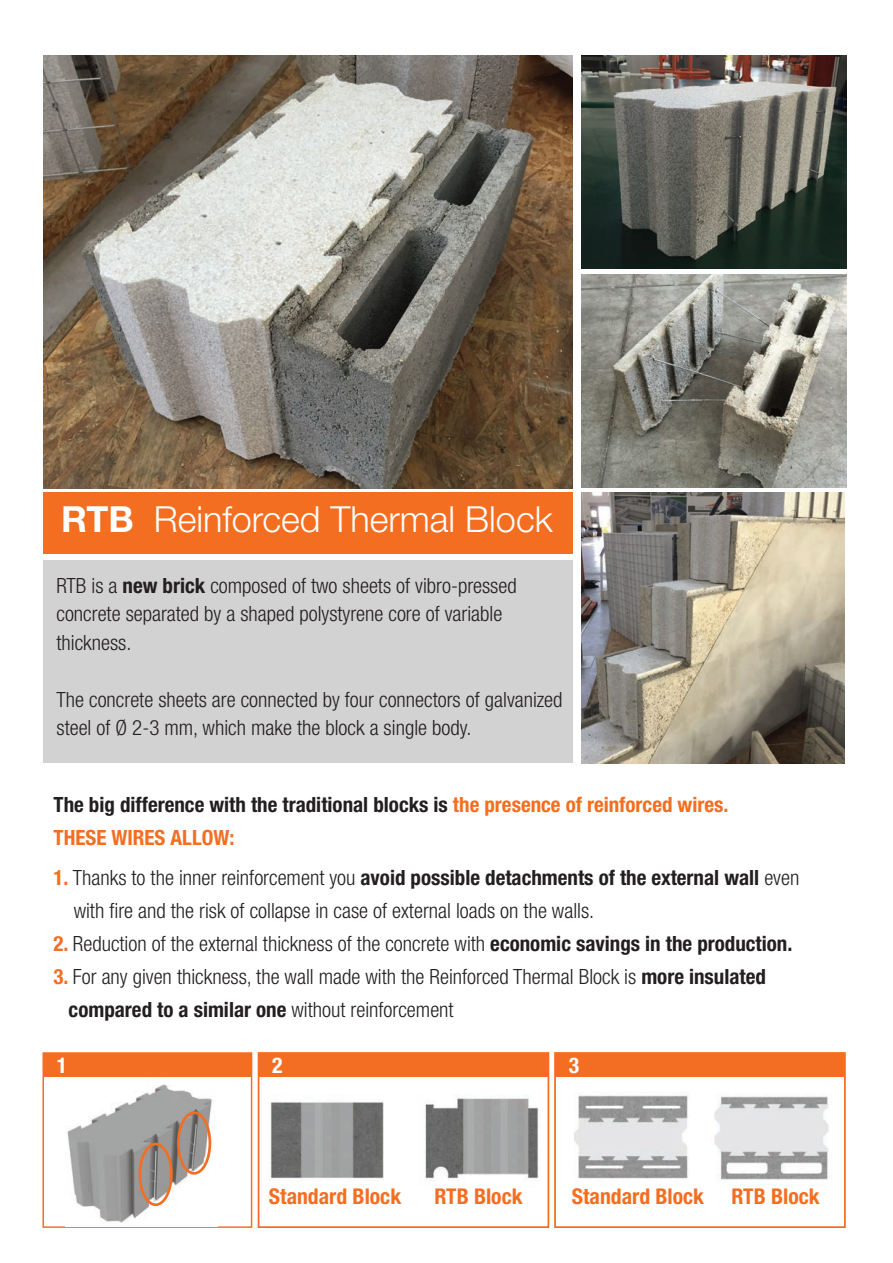
<style>
.page{position:relative;width:893px;height:1263px;background:#fff}
.page>*{position:absolute;margin:0;border:0;box-sizing:border-box;transform-origin:0 0}
.t1{font:300 36px "Helvetica Neue LT Std";color:#fff}
.t2{font:700 condensed 21.75px "Helvetica Neue LT Std";color:#f36e21}
.t3{font:700 condensed 21.75px "Helvetica Neue LT Std";color:#fff}
.t4{font:300 condensed 21px/28.5px "Helvetica Neue LT Std";color:#231f20}
.t5{font:700 condensed 21px/33px "Helvetica Neue LT Std";color:#f36e21}
.s1{font-weight:700}
.s2{color:#231f20}
.s3{font-weight:700;color:#f36e21}
</style>
<div class="page">
<img style="left:581px;top:56px;width:265px;height:212px">
<img style="left:581px;top:492px;width:264px;height:271px">
<img style="left:581px;top:274px;width:265px;height:214px">
<div style="left:43px;top:492px;width:530px;height:62px;background:#f36e21"></div>
<div style="left:43px;top:560px;width:530px;height:203px;background:#d3d2d2"></div>
<img style="left:43px;top:56px;width:530px;height:432px">
<img style="left:714px;top:1096px;width:115px;height:84px">
<img style="left:270px;top:1094px;width:269px;height:87px">
<img style="left:574px;top:1095px;width:115px;height:84px">
<div style="left:43px;top:1052px;width:209px;height:176px;border:1px solid #f36e23"></div>
<div style="left:258px;top:1052px;width:291px;height:176px;border:2px solid #f36e23"></div>
<div style="left:554px;top:1052px;width:292px;height:176px;border:2px solid #f36e23"></div>
<img style="left:67px;top:1084px;width:146px;height:139px">
<div style="left:177px;top:1111px;width:34px;height:64px;border:3px solid #f36e23;border-radius:50%"></div>
<div style="left:139px;top:1143px;width:34px;height:63px;border:3px solid #f36e23;border-radius:50%"></div>
<div style="left:43px;top:1053px;width:209px;height:23px;background:#f36e23"></div>
<div style="left:259px;top:1053px;width:289px;height:23px;background:#f36e23"></div>
<div style="left:555px;top:1053px;width:290px;height:23px;background:#f36e23"></div>
<h1 class="t1" style="left:61px;top:498px;width:493px"><span class="s1">RTB</span> Reinforced Thermal Block</h1>
<p class="t4" style="left:56px;top:573px;width:462px">RTB is a <span class="s1">new brick</span> composed of two sheets of vibro-pressed concrete separated by a shaped polystyrene core of variable thickness.</p>
<p class="t4" style="left:56px;top:687px;width:508px">The concrete sheets are connected by four connectors of galvanized steel of Ø 2-3 mm, which make the block a single body.</p>
<p class="t5" style="left:54px;top:788px;width:676px"><span class="s2">The big difference with the traditional blocks is</span> the presence of reinforced wires.<br>THESE WIRES ALLOW:</p>
<p class="t4" style="left:74px;top:863px;width:727px;line-height:33px;text-indent:-20px"><span class="s3">1.</span> Thanks to the inner reinforcement you <span class="s1">avoid possible detachments of the external wall</span> even with fire and the risk of collapse in case of external loads on the walls.</p>
<p class="t4" style="left:54px;top:932px;width:740px"><span class="s3">2.</span> Reduction of the external thickness of the concrete with <span class="s1">economic savings in the production.</span></p>
<p class="t4" style="left:69px;top:962px;width:699px;line-height:33px;text-indent:-15px"><span class="s3">3.</span> For any given thickness, the wall made with the Reinforced Thermal Block is <span class="s1">more insulated compared to a similar one</span> without reinforcement</p>
<p class="t3" style="left:57px;top:1053px;width:12px">1</p>
<p class="t3" style="left:272px;top:1053px;width:12px">2</p>
<p class="t3" style="left:569px;top:1053px;width:12px">3</p>
<p class="t2" style="left:269px;top:1183px;width:134px">Standard Block</p>
<p class="t2" style="left:435px;top:1183px;width:90px">RTB Block</p>
<p class="t2" style="left:572px;top:1183px;width:134px">Standard Block</p>
<p class="t2" style="left:732px;top:1183px;width:90px">RTB Block</p>
</div>
